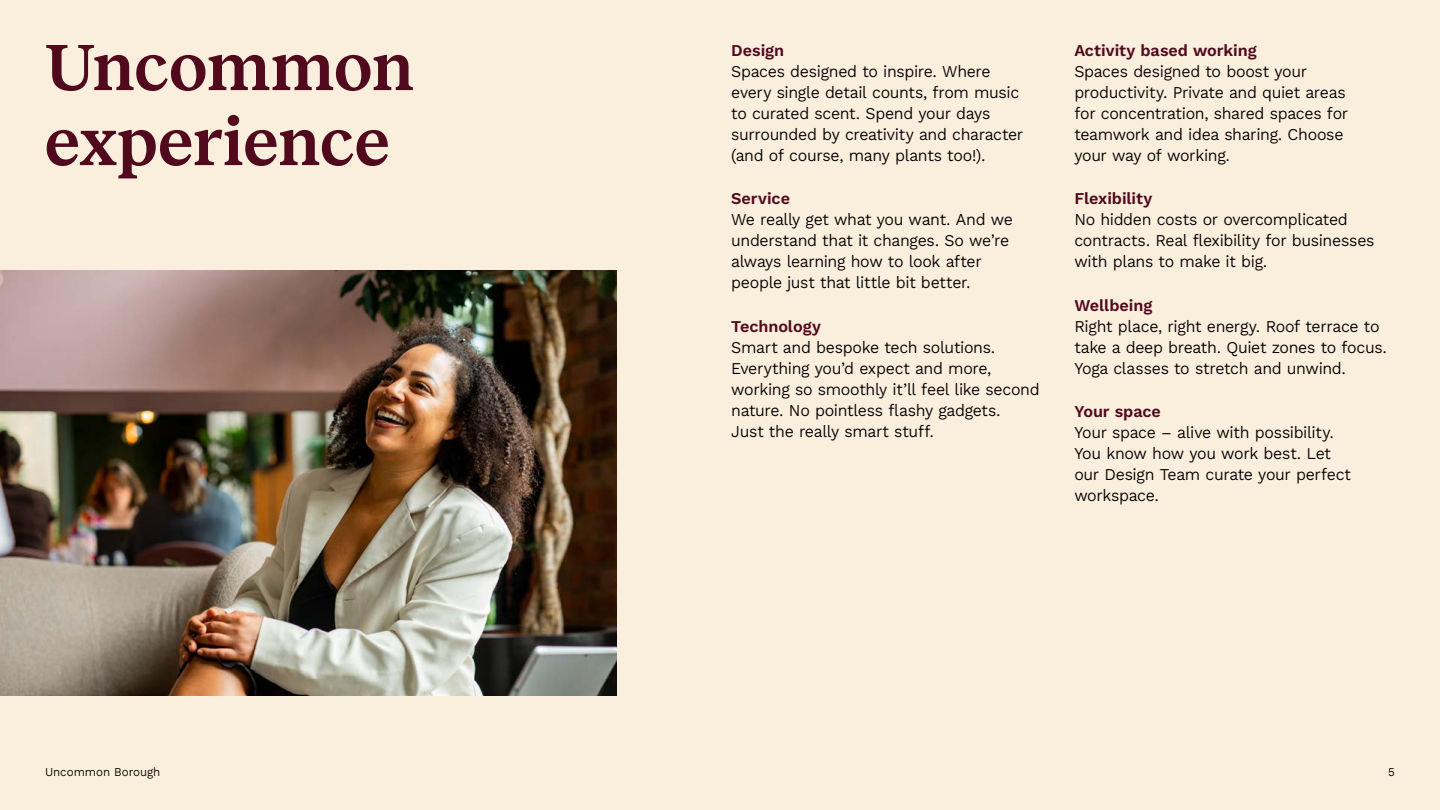
<style>
.page{position:relative;width:1440px;height:810px;background:#faeedd}
.page>*{position:absolute;margin:0;border:0;box-sizing:border-box;transform-origin:0 0}
.t1{font:600 67.5px/75px "Reckless";color:#51091d}
.t2{font:16.5px/21px "Kantumruy Pro";letter-spacing:-.02em;color:#000}
.t3{font:600 16.5px "Kantumruy Pro";letter-spacing:-.005em;color:#51091d}
.t4{font:12px "Kantumruy Pro";color:#000}
</style>
<div class="page">
<img style="left:0;top:270px;width:617px;height:425px">
<h1 class="t1" style="left:45px;top:24px;width:371px">Uncommon experience</h1>
<p class="t3" style="left:731px;top:40px;width:54px">Design</p>
<p class="t2" style="left:731px;top:62px;width:293px">Spaces designed to inspire. Where every single detail counts, from music to curated scent. Spend your days surrounded by creativity and character (and of course, many plants too!).</p>
<p class="t3" style="left:731px;top:188px;width:60px">Service</p>
<p class="t2" style="left:731px;top:211px;width:283px">We really get what you want. And we understand that it changes. So we’re always learning how to look after people just that little bit better.</p>
<p class="t3" style="left:731px;top:316px;width:91px">Technology</p>
<p class="t2" style="left:731px;top:338px;width:310px">Smart and bespoke tech solutions.<br>Everything you’d expect and more, working so smoothly it’ll feel like second nature. No pointless flashy gadgets.<br>Just the really smart stuff.</p>
<p class="t3" style="left:1074px;top:40px;width:184px">Activity based working</p>
<p class="t2" style="left:1074px;top:62px;width:275px">Spaces designed to boost your productivity. Private and quiet areas for concentration, shared spaces for teamwork and idea sharing. Choose your way of working.</p>
<p class="t3" style="left:1074px;top:188px;width:79px">Flexibility</p>
<p class="t2" style="left:1074px;top:211px;width:302px">No hidden costs or overcomplicated contracts. Real flexibility for businesses with plans to make it big.</p>
<p class="t3" style="left:1074px;top:295px;width:79px">Wellbeing</p>
<p class="t2" style="left:1074px;top:317px;width:314px">Right place, right energy. Roof terrace to take a deep breath. Quiet zones to focus.<br>Yoga classes to stretch and unwind.</p>
<p class="t3" style="left:1074px;top:401px;width:88px">Your space</p>
<p class="t2" style="left:1074px;top:424px;width:278px">Your space – alive with possibility.<br>You know how you work best. Let our Design Team curate your perfect workspace.</p>
<p class="t4" style="left:45px;top:765px;width:117px">Uncommon Borough</p>
<p class="t4" style="left:1388px;top:765px;width:8px">5</p>
</div>
